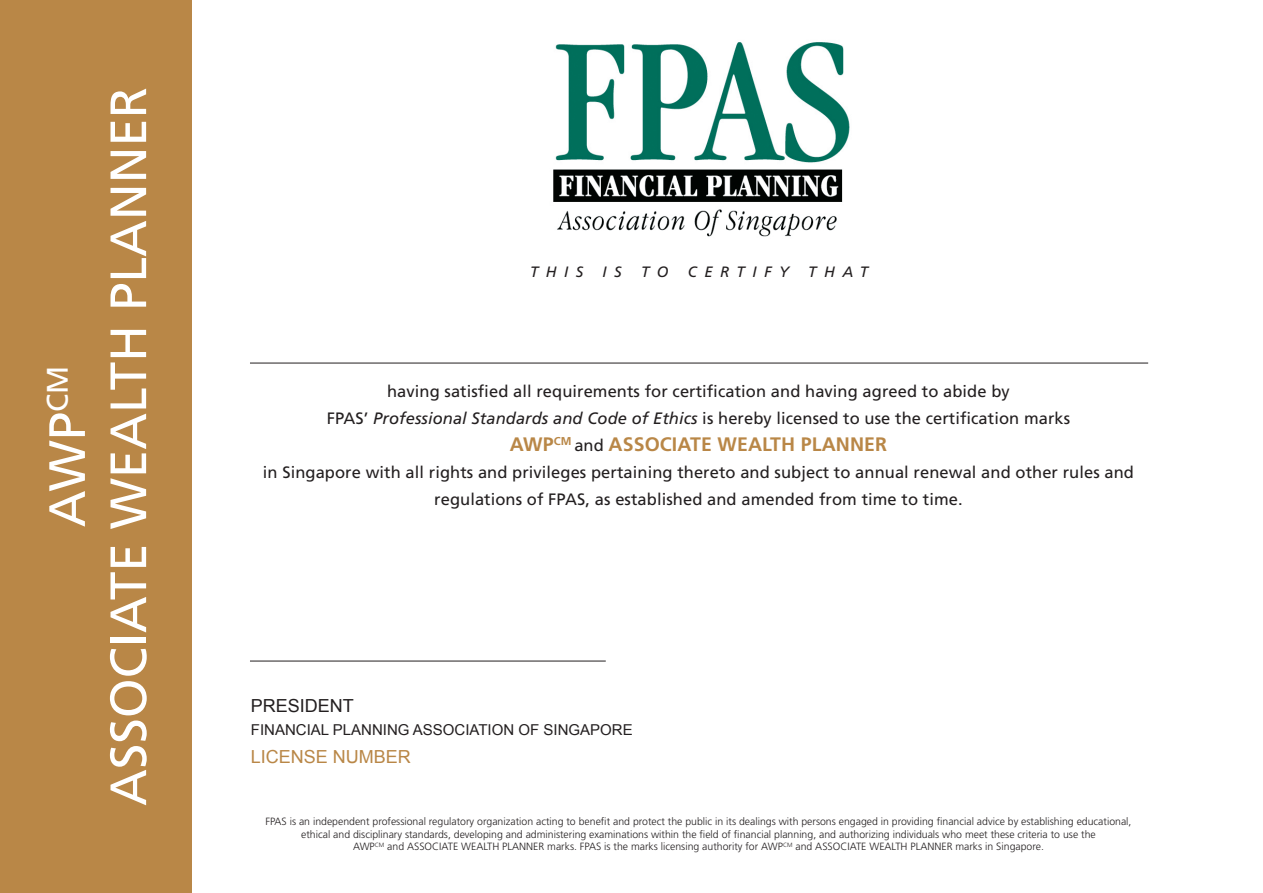
<style>
.page{position:relative;width:1263px;height:893px;background:#fff}
.page>*{position:absolute;margin:0;border:0;box-sizing:border-box;transform-origin:0 0}
.t1{font:51px/61.2px "Frutiger";color:#fff;text-align:center}
.t2{font:700 19.5px "Frutiger";letter-spacing:.005em;color:#b98747}
.t3{font:18px "Arial";color:#b98747}
.t4{font:18px "Arial";color:#231f20}
.t5{font:16.5px/27px "Frutiger";letter-spacing:.005em;color:#231f20;text-align:center}
.t6{font:15px "Arial";color:#231f20}
.t7{font:italic 15px "Frutiger";letter-spacing:.5em;color:#231f20}
.t8{font:300 10.5px/12.6px "Frutiger";color:#231f20;text-align:center}
.s1{font-style:italic}
.s2{font-weight:400;font-size:16.5px;color:#231f20}
</style>
<div class="page">
<div style="left:0;top:0;width:191px;height:893px;background:#b98747"></div>
<hr style="left:250px;top:661px;width:356px;height:1px;background:#231f20">
<hr style="left:250px;top:363px;width:898px;height:1px;background:#231f20">
<img style="left:553px;top:42px;width:297px;height:195px">
<h1 class="t1" style="left:41px;top:806px;width:720px;rotate:-90deg">AWP<sup>CM<br></sup>ASSOCIATE WEALTH PLANNER</h1>
<h3 class="t7" style="left:530px;top:266px;width:55px">THIS</h3>
<h3 class="t7" style="left:603px;top:266px;width:21px">I S</h3>
<h3 class="t7" style="left:641px;top:266px;width:29px">T O</h3>
<h3 class="t7" style="left:688px;top:266px;width:103px">CERTIFY</h3>
<h3 class="t7" style="left:808px;top:266px;width:61px">THAT</h3>
<h3 class="t5" style="left:327px;top:379px;width:745px">having satisfied all requirements for certification and having agreed to abide by<br>FPAS’ <span class="s1">Professional Standards and Code of Ethics</span> is hereby licensed to use the certification marks</h3>
<h2 class="t2" style="left:510px;top:436px;width:379px">AWP<sup>CM</sup> <span class="s2">and</span> ASSOCIATE WEALTH PLANNER</h2>
<h3 class="t5" style="left:263px;top:460px;width:873px">in Singapore with all rights and privileges pertaining thereto and subject to annual renewal and other rules and regulations of FPAS, as established and amended from time to time.</h3>
<h3 class="t4" style="left:251px;top:696px;width:105px">PRESIDENT</h3>
<h3 class="t6" style="left:251px;top:721px;width:383px">FINANCIAL PLANNING ASSOCIATION OF SINGAPORE</h3>
<h3 class="t3" style="left:251px;top:746px;width:162px">LICENSE NUMBER</h3>
<p class="t8" style="left:265px;top:816px;width:868px">FPAS is an independent professional regulatory organization acting to benefit and protect the public in its dealings with persons engaged in providing financial advice by establishing educational, ethical and disciplinary standards, developing and administering examinations within the field of financial planning, and authorizing individuals who meet these criteria to use the<br>AWP<sup>CM</sup> and ASSOCIATE WEALTH PLANNER marks. FPAS is the marks licensing authority for AWP<sup>CM</sup> and ASSOCIATE WEALTH PLANNER marks in Singapore.</p>
</div>
